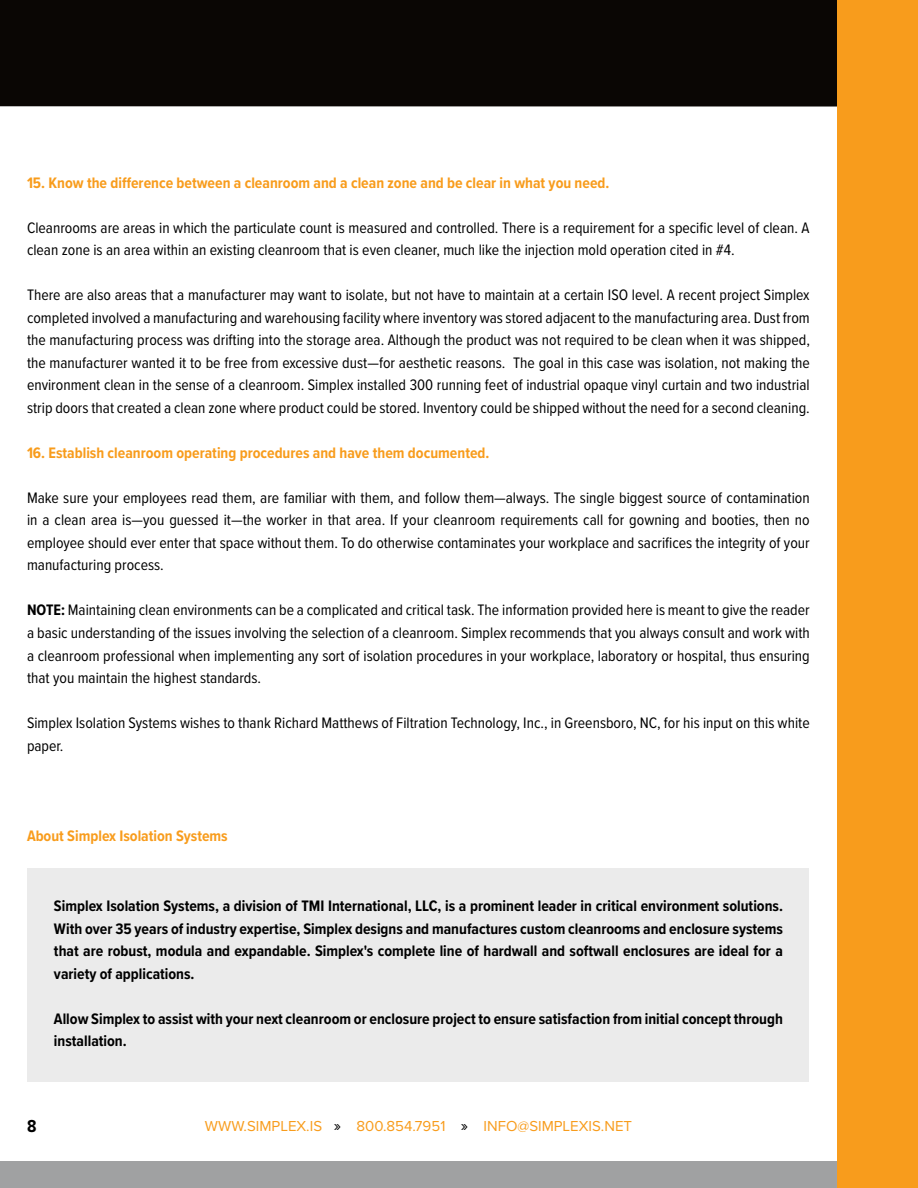
<style>
.page{position:relative;width:918px;height:1188px;background:#fff}
.page>*{position:absolute;margin:0;border:0;box-sizing:border-box;transform-origin:0 0}
.t1{font:700 18px "Proxima Nova Cond";color:#000}
.t2{font:15.75px/22.5px "Proxima Nova Cond";color:#000;text-align:justify}
.t3{font:700 15.75px/22.5px "Proxima Nova Cond";color:#000;text-align:justify}
.t4{font:700 15.75px "Proxima Nova Cond";color:#f89c1c}
.t5{font:15px "Proxima Nova";color:#f89c1c}
.s1{font-weight:700}
.s2{font-size:16.5px;color:#000}
</style>
<div class="page">
<div style="left:0;top:0;width:837px;height:107px;background:#0a0604"></div>
<div style="left:0;top:1161px;width:918px;height:27px;background:#a0a1a2"></div>
<div style="left:837px;top:0;width:81px;height:1188px;background:#f89c1c"></div>
<div style="left:28px;top:868px;width:781px;height:213px;background:#ebebeb"></div>
<p class="t4" style="left:27px;top:171px;width:584px">15. Know the difference between a cleanroom and a clean zone and be clear in what you need.</p>
<p class="t2" style="left:27px;top:216px;width:784px">Cleanrooms are areas in which the particulate count is measured and controlled. There is a requirement for a specific level of clean. A clean zone is an area within an existing cleanroom that is even cleaner, much like the injection mold operation cited in #4.</p>
<p class="t2" style="left:27px;top:283px;width:784px">There are also areas that a manufacturer may want to isolate, but not have to maintain at a certain ISO level. A recent project Simplex completed involved a manufacturing and warehousing facility where inventory was stored adjacent to the manufacturing area. Dust from the manufacturing process was drifting into the storage area. Although the product was not required to be clean when it was shipped, the manufacturer wanted it to be free from excessive dust—for aesthetic reasons. The goal in this case was isolation, not making the environment clean in the sense of a cleanroom. Simplex installed 300 running feet of industrial opaque vinyl curtain and two industrial strip doors that created a clean zone where product could be stored. Inventory could be shipped without the need for a second cleaning.</p>
<p class="t4" style="left:27px;top:441px;width:464px">16. Establish cleanroom operating procedures and have them documented.</p>
<p class="t2" style="left:27px;top:486px;width:784px">Make sure your employees read them, are familiar with them, and follow them—always. The single biggest source of contamination in a clean area is—you guessed it—the worker in that area. If your cleanroom requirements call for gowning and booties, then no employee should ever enter that space without them. To do otherwise contaminates your workplace and sacrifices the integrity of your manufacturing process.</p>
<p class="t2" style="left:27px;top:598px;width:784px"><span class="s1">NOTE:</span> Maintaining clean environments can be a complicated and critical task. The information provided here is meant to give the reader a basic understanding of the issues involving the selection of a cleanroom. Simplex recommends that you always consult and work with a cleanroom professional when implementing any sort of isolation procedures in your workplace, laboratory or hospital, thus ensuring that you maintain the highest standards.</p>
<p class="t2" style="left:27px;top:711px;width:784px">Simplex Isolation Systems wishes to thank Richard Matthews of Filtration Technology, Inc., in Greensboro, NC, for his input on this white paper.</p>
<p class="t4" style="left:27px;top:824px;width:202px">About Simplex Isolation Systems</p>
<p class="t3" style="left:54px;top:894px;width:731px">Simplex Isolation Systems, a division of TMI International, LLC, is a prominent leader in critical environment solutions.<br>With over 35 years of industry expertise, Simplex designs and manufactures custom cleanrooms and enclosure systems that are robust, modula and expandable. Simplex's complete line of hardwall and softwall enclosures are ideal for a variety of applications.</p>
<p class="t3" style="left:54px;top:1007px;width:730px">Allow Simplex to assist with your next cleanroom or enclosure project to ensure satisfaction from initial concept through installation.</p>
<p class="t1" style="left:27px;top:1113px;width:11px">8</p>
<p class="t5" style="left:205px;top:1117px;width:429px">WWW.SIMPLEX.IS <span class="s2">»</span> 800.854.7951 <span class="s2">»</span> INFO@SIMPLEXIS.NET</p>
</div>
